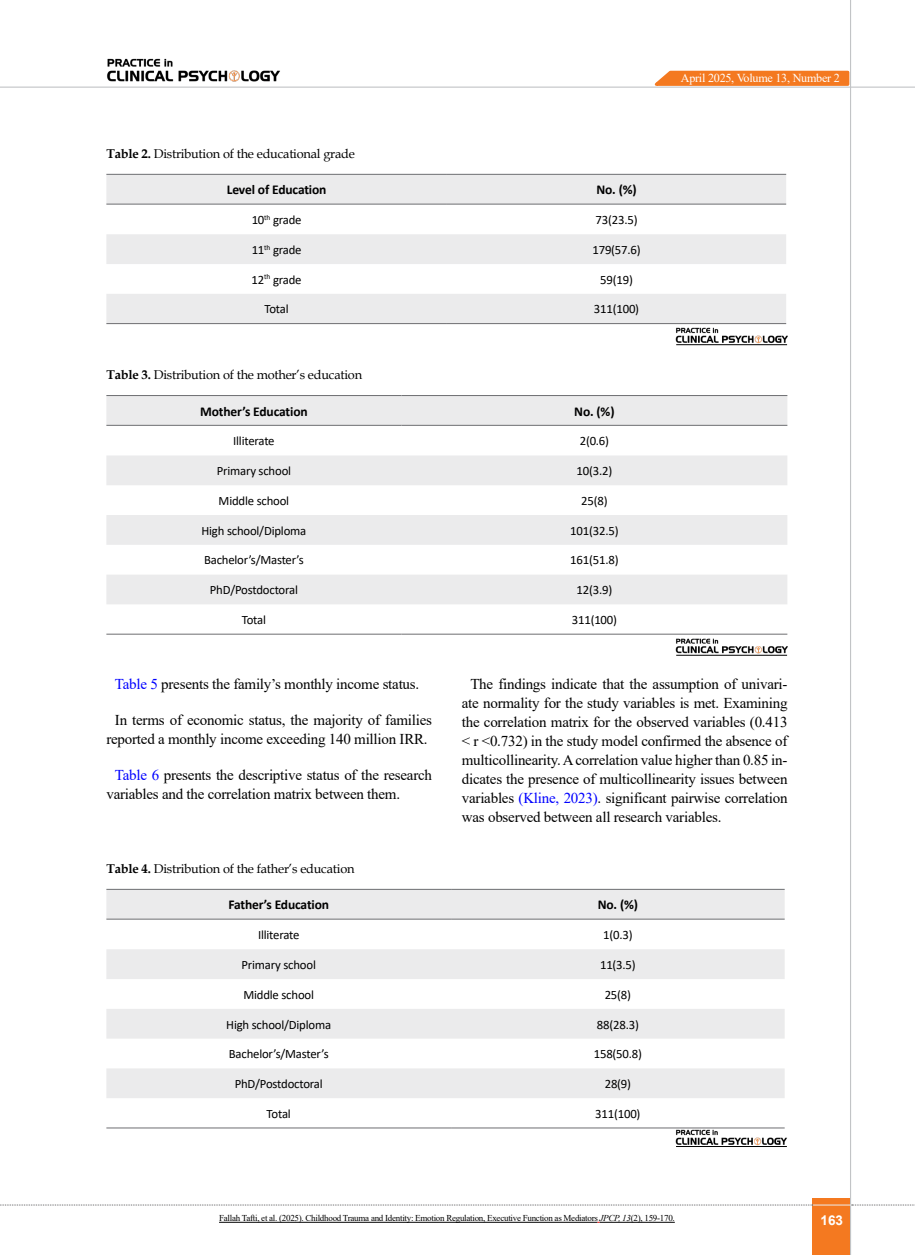
<style>
.page{position:relative;width:915px;height:1255px;background:#fff}
.page>*{position:absolute;margin:0;border:0;box-sizing:border-box;transform-origin:0 0}
.t1{font:15px/19px "Times New Roman";letter-spacing:-.015em;color:#000;text-align:center}
.t2{font:700 13.5px "Calibri";letter-spacing:-.01em;color:#000}
.t3{font:700 13.5px "Arial";color:#fff}
.t4{font:12.75px "Calibri";letter-spacing:-.015em;color:#000}
.t5{font:12.75px "Book Antiqua";letter-spacing:-.015em;color:#000}
.t6{font:12.15px "Times New Roman";letter-spacing:-.02em;color:#fff}
.t7{font:9px "Times New Roman";letter-spacing:-.03em;color:#000}
.s1{font-weight:700}
.s2{color:#00f}
.s3{font-style:italic}
</style>
<div class="page">
<div style="left:812px;top:1198px;width:38px;height:56px;background:#f47920"></div>
<hr style="left:849px;top:0;width:1px;height:1254px;background:#c2c4c6">
<hr style="left:0;top:87px;width:914px;height:1px;background:#c2c4c6">
<hr style="left:812px;top:1204px;width:38px;height:1px;background:#ebebec">
<svg style="left:0;top:1204px;width:812px;height:1px"></svg>
<svg style="left:851px;top:1204px;width:64px;height:1px"></svg>
<svg style="left:648px;top:69px;width:202px;height:18px;background:#f4944e"></svg>
<img style="left:107px;top:58px;width:173px;height:24px">
<svg style="left:106px;top:175px;width:679px;height:148px;fill:#ebebec"></svg>
<hr style="left:447px;top:174px;width:338px;height:1px;background:#6d6e71">
<hr style="left:106px;top:174px;width:341px;height:1px;background:#6d6e71">
<hr style="left:447px;top:204px;width:338px;height:1px;background:#6d6e71">
<hr style="left:106px;top:204px;width:341px;height:1px;background:#6d6e71">
<hr style="left:447px;top:323px;width:338px;height:1px;background:#6d6e71">
<hr style="left:106px;top:323px;width:341px;height:1px;background:#6d6e71">
<img style="left:675px;top:327px;width:112px;height:19px">
<hr style="left:676px;top:344px;width:110px;height:1px;background:#000">
<svg style="left:106px;top:396px;width:681px;height:208px;fill:#ebebec"></svg>
<hr style="left:401px;top:633px;width:386px;height:1px;background:#6d6e71">
<hr style="left:106px;top:633px;width:295px;height:1px;background:#6d6e71">
<hr style="left:401px;top:395px;width:386px;height:1px;background:#6d6e71">
<hr style="left:106px;top:395px;width:295px;height:1px;background:#6d6e71">
<hr style="left:401px;top:425px;width:386px;height:1px;background:#6d6e71">
<hr style="left:106px;top:425px;width:295px;height:1px;background:#6d6e71">
<img style="left:675px;top:638px;width:112px;height:18px">
<hr style="left:676px;top:655px;width:110px;height:1px;background:#000">
<svg style="left:106px;top:890px;width:678px;height:148px;fill:#ebebec"></svg>
<div style="left:106px;top:1068px;width:678px;height:30px;background:#ebebec"></div>
<hr style="left:451px;top:889px;width:333px;height:1px;background:#6d6e71">
<hr style="left:106px;top:889px;width:345px;height:1px;background:#6d6e71">
<hr style="left:451px;top:918px;width:333px;height:1px;background:#6d6e71">
<hr style="left:106px;top:918px;width:345px;height:1px;background:#6d6e71">
<hr style="left:451px;top:1127px;width:333px;height:1px;background:#6d6e71">
<hr style="left:106px;top:1127px;width:345px;height:1px;background:#6d6e71">
<img style="left:675px;top:1127px;width:112px;height:20px">
<hr style="left:675px;top:1146px;width:111px;height:1px;background:#000">
<hr style="left:219px;top:1221px;width:378px;height:1px;background:#000">
<hr style="left:599px;top:1221px;width:75px;height:1px;background:#000">
<p class="t5" style="left:106px;top:145px;width:250px"><span class="s1">Table 2.</span> Distribution of the educational grade</p>
<p class="t2" style="left:227px;top:180px;width:101px">Level of Education</p>
<p class="t2" style="left:596px;top:180px;width:42px">No. (%)</p>
<p class="t4" style="left:251px;top:211px;width:51px">10<sup>th</sup> grade</p>
<p class="t4" style="left:595px;top:211px;width:43px">73(23.5)</p>
<p class="t4" style="left:251px;top:241px;width:51px">11<sup>th</sup> grade</p>
<p class="t4" style="left:592px;top:241px;width:50px">179(57.6)</p>
<p class="t4" style="left:251px;top:270px;width:51px">12<sup>th</sup> grade</p>
<p class="t4" style="left:600px;top:270px;width:34px">59(19)</p>
<p class="t4" style="left:264px;top:300px;width:26px">Total</p>
<p class="t4" style="left:593px;top:300px;width:47px">311(100)</p>
<p class="t5" style="left:106px;top:366px;width:257px"><span class="s1">Table 3.</span> Distribution of the mother’s education</p>
<p class="t2" style="left:200px;top:401px;width:109px">Mother’s Education</p>
<p class="t2" style="left:574px;top:401px;width:42px">No. (%)</p>
<p class="t4" style="left:233px;top:432px;width:43px">Illiterate</p>
<p class="t4" style="left:579px;top:432px;width:31px">2(0.6)</p>
<p class="t4" style="left:217px;top:462px;width:76px">Primary school</p>
<p class="t4" style="left:576px;top:462px;width:37px">10(3.2)</p>
<p class="t4" style="left:218px;top:492px;width:72px">Middle school</p>
<p class="t4" style="left:581px;top:492px;width:28px">25(8)</p>
<p class="t4" style="left:201px;top:521px;width:106px">High school/Diploma</p>
<p class="t4" style="left:570px;top:521px;width:50px">101(32.5)</p>
<p class="t4" style="left:204px;top:551px;width:101px">Bachelor’s/Master’s</p>
<p class="t4" style="left:570px;top:551px;width:50px">161(51.8)</p>
<p class="t4" style="left:210px;top:581px;width:90px">PhD/Postdoctoral</p>
<p class="t4" style="left:576px;top:581px;width:37px">12(3.9)</p>
<p class="t4" style="left:242px;top:610px;width:26px">Total</p>
<p class="t4" style="left:571px;top:610px;width:47px">311(100)</p>
<p class="t6" style="left:680px;top:69px;width:160px">April 2025, Volume 13, Number 2</p>
<p class="t1" style="left:115px;top:674px;width:306px"><span class="s2">Table 5</span> presents the family’s monthly income status.</p>
<p class="t1" style="left:106px;top:710px;width:327px">In terms of economic status, the majority of families reported a monthly income exceeding 140 million IRR.</p>
<p class="t1" style="left:106px;top:765px;width:327px;text-align:left;text-indent:9px"><span class="s2">Table 6</span> presents the descriptive status of the research variables and the correlation matrix between them.</p>
<p class="t1" style="left:461px;top:674px;width:327px;text-align:justify;text-indent:9px">The findings indicate that the assumption of univari&shy;ate normality for the study variables is met. Examining the correlation matrix for the observed variables (0.413 &lt; r &lt;0.732) in the study model confirmed the absence of multicollinearity. A correlation value higher than 0.85 in&shy;dicates the presence of multicollinearity issues between variables <span class="s2">(Kline, 2023)</span>. significant pairwise correlation was observed between all research variables.</p>
<p class="t5" style="left:106px;top:860px;width:249px"><span class="s1">Table 4.</span> Distribution of the father’s education</p>
<p class="t2" style="left:228px;top:895px;width:102px">Father’s Education</p>
<p class="t2" style="left:597px;top:895px;width:42px">No. (%)</p>
<p class="t4" style="left:258px;top:926px;width:43px">Illiterate</p>
<p class="t4" style="left:603px;top:926px;width:31px">1(0.3)</p>
<p class="t4" style="left:241px;top:955px;width:76px">Primary school</p>
<p class="t4" style="left:600px;top:955px;width:37px">11(3.5)</p>
<p class="t4" style="left:243px;top:985px;width:72px">Middle school</p>
<p class="t4" style="left:604px;top:985px;width:28px">25(8)</p>
<p class="t4" style="left:226px;top:1015px;width:106px">High school/Diploma</p>
<p class="t4" style="left:596px;top:1015px;width:43px">88(28.3)</p>
<p class="t4" style="left:229px;top:1045px;width:101px">Bachelor’s/Master’s</p>
<p class="t4" style="left:593px;top:1045px;width:50px">158(50.8)</p>
<p class="t4" style="left:234px;top:1074px;width:90px">PhD/Postdoctoral</p>
<p class="t4" style="left:604px;top:1074px;width:28px">28(9)</p>
<p class="t4" style="left:266px;top:1104px;width:26px">Total</p>
<p class="t4" style="left:595px;top:1104px;width:47px">311(100)</p>
<p class="t7" style="left:219px;top:1211px;width:457px">Fallah Tafti, et al. (2025). Childhood Trauma and Identity: Emotion Regulation, Executive Function as Mediators <span class="s3">JPCP, 13</span>(2), 159-170.</p>
<p class="t3" style="left:820px;top:1210px;width:24px">163</p>
</div>
